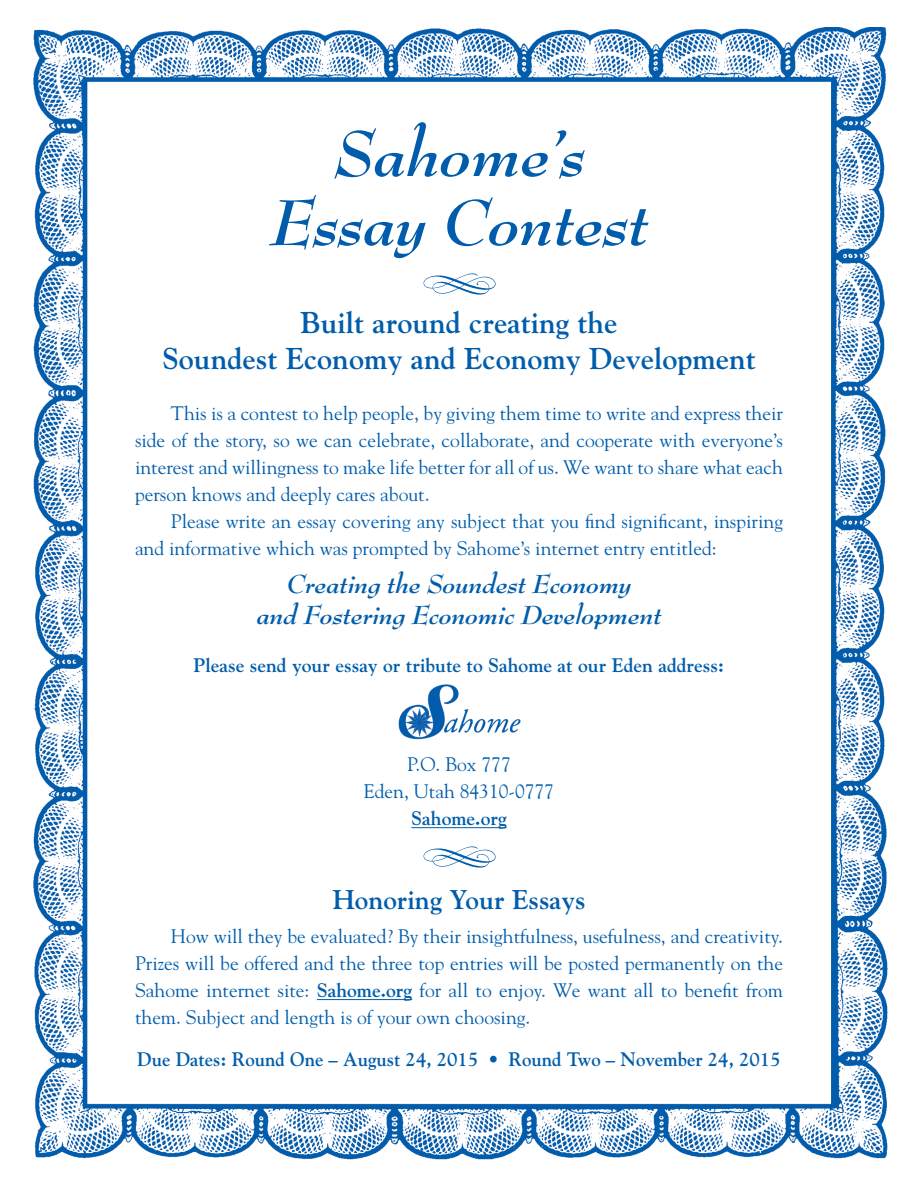
<style>
.page{position:relative;width:918px;height:1188px;background:#fff}
.page>*{position:absolute;margin:0;border:0;box-sizing:border-box;transform-origin:0 0}
.Sub_Noggin{font:italic 700 70.5px "Bernhard Modern";color:#015dab}
.Pull{font:700 30px "Goudy";color:#015dab}
.Guts{font:italic 700 28.5px "Bernhard Modern";color:#015dab}
.Guts-2{font:700 27px "Goudy";color:#015dab}
.Guts-3{font:19.5px/27px "Goudy";color:#015dab;text-align:justify}
.Guts-4{font:700 19.5px "Goudy";color:#015dab}
.Guts-5{font:700 19.5px "Goudy";color:#015dab;scale:.96 1}
.s1{font-weight:700}
</style>
<div class="page">
<img style="left:33px;top:27px;width:855px;height:1133px">
<hr style="left:411px;top:827px;width:96px;height:1px;background:#015dab">
<hr style="left:317px;top:999px;width:95px;height:1px;background:#015dab">
<img style="left:397px;top:684px;width:124px;height:56px">
<img style="left:424px;top:273px;width:71px;height:21px">
<img style="left:424px;top:847px;width:71px;height:20px">
<p class="Sub_Noggin" style="left:334px;top:115px;width:252px">Sahome’s</p>
<p class="Sub_Noggin" style="left:270px;top:184px;width:380px">Essay Contest</p>
<p class="Pull" style="left:301px;top:305px;width:318px">Built around creating the</p>
<p class="Pull" style="left:162px;top:341px;width:595px">Soundest Economy and Economy Development</p>
<p class="Guts-3" style="left:135px;top:400px;width:650px;text-indent:36px">This is a contest to help people, by giving them time to write and express their side of the story, so we can celebrate, collaborate, and cooperate with everyone’s interest and willingness to make life better for all of us. We want to share what each person knows and deeply cares about.</p>
<p class="Guts-3" style="left:135px;top:508px;width:650px;text-indent:36px">Please write an essay covering any subject that you find significant, inspiring and informative which was prompted by Sahome’s internet entry entitled:</p>
<p class="Guts" style="left:286px;top:568px;width:347px">Creating the Soundest Economy</p>
<p class="Guts" style="left:256px;top:600px;width:407px">and Fostering Economic Development</p>
<p class="Guts-4" style="left:194px;top:654px;width:532px">Please send your essay or tribute to Sahome at our Eden address:</p>
<p class="Guts-3" style="left:407px;top:751px;width:105px">P.O. Box 777</p>
<p class="Guts-3" style="left:364px;top:778px;width:192px">Eden, Utah 84310-0777</p>
<p class="Guts-4" style="left:411px;top:807px;width:97px">Sahome.org</p>
<p class="Guts-2" style="left:332px;top:883px;width:255px">Honoring Your Essays</p>
<p class="Guts-3" style="left:135px;top:923px;width:650px;text-indent:36px">How will they be evaluated? By their insightfulness, usefulness, and creativity.<br>Prizes will be offered and the three top entries will be posted permanently on the Sahome internet site: <span class="s1">Sahome.org</span> for all to enjoy. We want all to benefit from them. Subject and length is of your own choosing.</p>
<p class="Guts-5" style="left:137px;top:1048px;width:672px">Due Dates: Round One – August 24, 2015 • Round Two – November 24, 2015</p>
</div>
